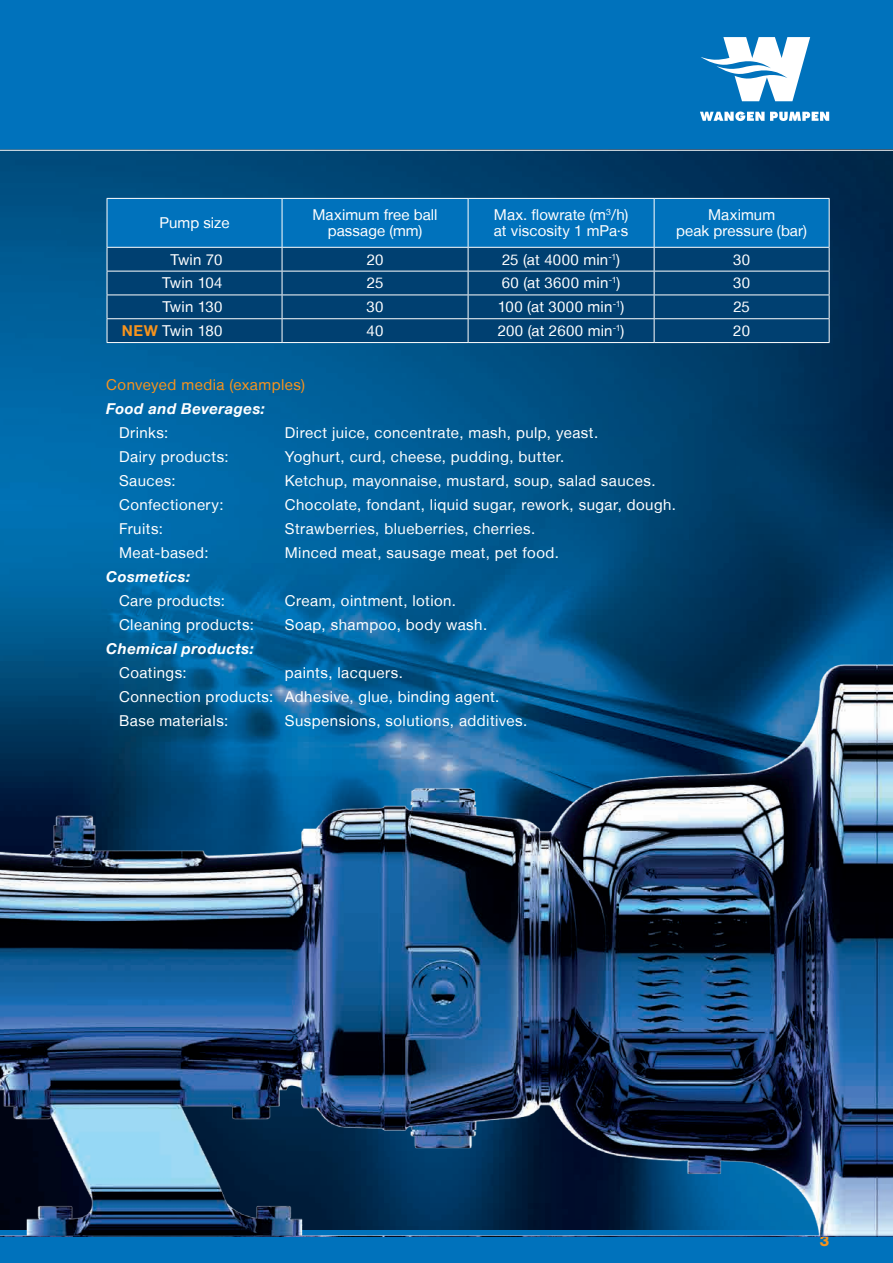
<style>
.page{position:relative;width:893px;height:1263px;background:#fff}
.page>*{position:absolute;margin:0;border:0;box-sizing:border-box;transform-origin:0 0}
.t1{font:15px/24px "Helvetica Neue LT";letter-spacing:.03em;color:#fff}
.t2{font:15px/16.5px "Helvetica Neue LT";letter-spacing:.005em;color:#fff;text-align:center}
.t3{font:italic 700 15px "Helvetica Neue LT";letter-spacing:.03em;color:#fff}
.t4{font:15px "Helvetica Neue LT";letter-spacing:.03em;color:#f7931d}
.t5{font:15px "Helvetica Neue LT";color:#fff}
.t6{font:800 15px "Helvetica Neue LT";color:#f7931d}
.s1{font-weight:700;color:#f7931d}
</style>
<div class="page">
<div style="left:0;top:0;width:893px;height:151px;background:#0072bc"></div>
<div style="left:0;top:1230px;width:893px;height:33px;background:#0072bc"></div>
<svg style="left:700px;top:112px;width:129px;height:9px"></svg>
<svg style="left:701px;top:37px;width:109px;height:64px"></svg>
<img style="left:0;top:151px;width:893px;height:499px">
<img style="left:0;top:650px;width:893px;height:586px">
<hr style="left:0;top:150px;width:893px;height:1px;background:#fff">
<svg style="left:107px;top:198px;width:723px;height:144px;background:#0a588f"></svg>
<hr style="left:107px;top:342px;width:175px;height:1px;background:#fff">
<hr style="left:282px;top:342px;width:186px;height:1px;background:#fff">
<hr style="left:468px;top:342px;width:186px;height:1px;background:#fff">
<hr style="left:654px;top:342px;width:175px;height:1px;background:#fff">
<p class="t5" style="left:160px;top:214px;width:72px">Pump size</p>
<p class="t2" style="left:312px;top:206px;width:127px">Maximum free ball passage (mm)</p>
<p class="t2" style="left:494px;top:206px;width:136px;text-align:left">Max. flowrate (m<sup>3</sup>/h) at viscosity 1 mPa·s</p>
<p class="t2" style="left:676px;top:206px;width:132px">Maximum<br>peak pressure (bar)</p>
<p class="t1" style="left:171px;top:247px;width:53px">Twin 70</p>
<p class="t1" style="left:367px;top:247px;width:18px">20</p>
<p class="t1" style="left:502px;top:247px;width:120px">25 (at 4000 min<sup>-1</sup>)</p>
<p class="t1" style="left:733px;top:247px;width:18px">30</p>
<p class="t1" style="left:162px;top:271px;width:62px">Twin 104</p>
<p class="t1" style="left:367px;top:271px;width:18px">25</p>
<p class="t1" style="left:502px;top:271px;width:120px">60 (at 3600 min<sup>-1</sup>)</p>
<p class="t1" style="left:733px;top:271px;width:18px">30</p>
<p class="t1" style="left:162px;top:295px;width:62px">Twin 130</p>
<p class="t1" style="left:367px;top:295px;width:18px">30</p>
<p class="t1" style="left:498px;top:295px;width:128px">100 (at 3000 min<sup>-1</sup>)</p>
<p class="t1" style="left:733px;top:295px;width:18px">25</p>
<p class="t1" style="left:122px;top:318px;width:102px"><span class="s1">NEW</span> Twin 180</p>
<p class="t1" style="left:367px;top:318px;width:18px">40</p>
<p class="t1" style="left:498px;top:318px;width:128px">200 (at 2600 min<sup>-1</sup>)</p>
<p class="t1" style="left:733px;top:318px;width:18px">20</p>
<p class="t4" style="left:106px;top:376px;width:200px">Conveyed media (examples)</p>
<p class="t3" style="left:106px;top:399px;width:160px">Food and Beverages:</p>
<p class="t1" style="left:119px;top:420px;width:51px">Drinks:</p>
<p class="t1" style="left:285px;top:420px;width:315px">Direct juice, concentrate, mash, pulp, yeast.</p>
<p class="t1" style="left:119px;top:444px;width:111px">Dairy products:</p>
<p class="t1" style="left:285px;top:444px;width:281px">Yoghurt, curd, cheese, pudding, butter.</p>
<p class="t1" style="left:119px;top:468px;width:58px">Sauces:</p>
<p class="t1" style="left:285px;top:468px;width:372px">Ketchup, mayonnaise, mustard, soup, salad sauces.</p>
<p class="t1" style="left:119px;top:492px;width:106px">Confectionery:</p>
<p class="t1" style="left:285px;top:492px;width:393px">Chocolate, fondant, liquid sugar, rework, sugar, dough.</p>
<p class="t1" style="left:119px;top:516px;width:45px">Fruits:</p>
<p class="t1" style="left:285px;top:516px;width:252px">Strawberries, blueberries, cherries.</p>
<p class="t1" style="left:119px;top:540px;width:91px">Meat-based:</p>
<p class="t1" style="left:285px;top:540px;width:276px">Minced meat, sausage meat, pet food.</p>
<p class="t3" style="left:106px;top:567px;width:85px">Cosmetics:</p>
<p class="t1" style="left:119px;top:588px;width:108px">Care products:</p>
<p class="t1" style="left:285px;top:588px;width:173px">Cream, ointment, lotion.</p>
<p class="t1" style="left:119px;top:612px;width:136px">Cleaning products:</p>
<p class="t1" style="left:285px;top:612px;width:204px">Soap, shampoo, body wash.</p>
<p class="t3" style="left:106px;top:639px;width:149px">Chemical products:</p>
<p class="t1" style="left:119px;top:660px;width:69px">Coatings:</p>
<p class="t1" style="left:119px;top:660px;width:382px;text-indent:166px">paints, lacquers.<br>Connection products: Adhesive, glue, binding agent.<br>Base materials:</p>
<p class="t1" style="left:285px;top:708px;width:244px">Suspensions, solutions, additives.</p>
<p class="t6" style="left:820px;top:1232px;width:11px">3</p>
</div>
